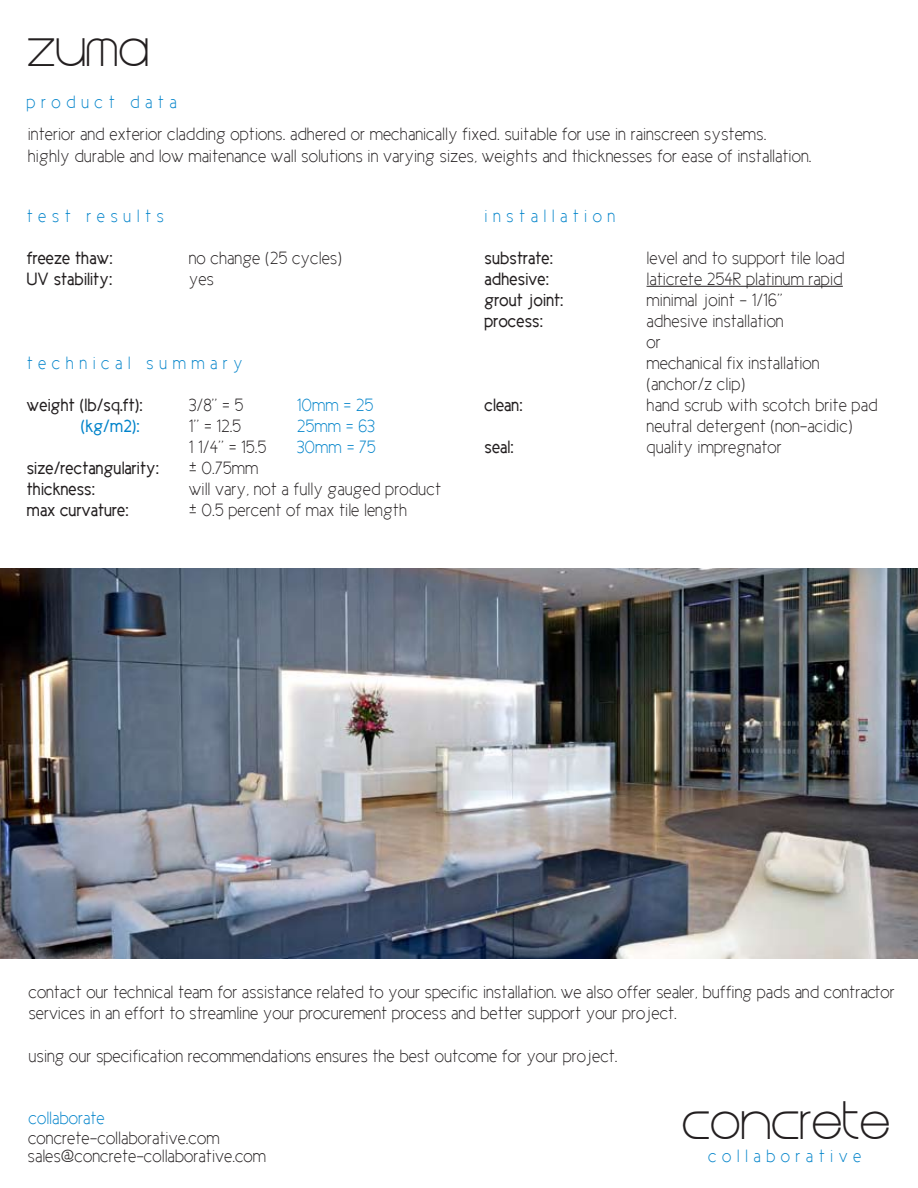
<style>
.page{position:relative;width:918px;height:1188px;background:#fff}
.page>*{position:absolute;margin:0;border:0;box-sizing:border-box;transform-origin:0 0}
.t1{font:45px "Steiner";color:#231f20}
.t2{font:18px/21px "Cicle Fina";color:#231f20}
.t3{font:18px "Cicle Gordita";color:#231f20}
.t4{font:18px "Cicle Fina";letter-spacing:.3em;color:#0083ca}
.t5{font:18px "Cicle Fina";color:#0083ca}
.t6{font:18px "Cicle Gordita";color:#0083ca}
</style>
<div class="page">
<img style="left:0;top:568px;width:918px;height:391px">
<hr style="left:647px;top:286px;width:196px;height:1px;background:#231f20">
<h1 class="t1" style="left:27px;top:28px;width:123px">zuma</h1>
<p class="t4" style="left:27px;top:93px;width:152px">product data</p>
<p class="t2" style="left:28px;top:123px;width:785px;line-height:21.6px">interior and exterior cladding options. adhered or mechanically fixed. suitable for use in rainscreen systems. highly durable and low maitenance wall solutions in varying sizes, weights and thicknesses for ease of installation.</p>
<p class="t4" style="left:27px;top:206px;width:139px">test results</p>
<p class="t3" style="left:27px;top:248px;width:87px">freeze thaw:</p>
<p class="t2" style="left:189px;top:247px;width:155px">no change (25 cycles)</p>
<p class="t3" style="left:27px;top:269px;width:87px">UV stability:</p>
<p class="t2" style="left:189px;top:268px;width:27px">yes</p>
<p class="t4" style="left:27px;top:353px;width:218px">technical summary</p>
<p class="t3" style="left:27px;top:395px;width:117px">weight (lb/sq.ft):</p>
<p class="t2" style="left:189px;top:394px;width:56px">3/8’’ = 5</p>
<p class="t4" style="left:297px;top:395px;width:78px">10mm = 25</p>
<p class="t6" style="left:81px;top:416px;width:60px">(kg/m2):</p>
<p class="t2" style="left:189px;top:415px;width:54px">1’’ = 12.5</p>
<p class="t4" style="left:297px;top:416px;width:80px">25mm = 63</p>
<p class="t2" style="left:189px;top:436px;width:79px">1 1/4’’ = 15.5</p>
<p class="t4" style="left:297px;top:437px;width:81px">30mm = 75</p>
<p class="t3" style="left:27px;top:458px;width:134px">size/rectangularity:</p>
<p class="t2" style="left:189px;top:457px;width:71px">± 0.75mm</p>
<p class="t3" style="left:27px;top:479px;width:70px">thickness:</p>
<p class="t2" style="left:189px;top:478px;width:254px">will vary, not a fully gauged product</p>
<p class="t3" style="left:27px;top:500px;width:103px">max curvature:</p>
<p class="t2" style="left:189px;top:499px;width:220px">± 0.5 percent of max tile length</p>
<p class="t4" style="left:485px;top:206px;width:132px">installation</p>
<p class="t3" style="left:485px;top:248px;width:70px">substrate:</p>
<p class="t2" style="left:647px;top:247px;width:200px">level and to support tile load</p>
<p class="t3" style="left:485px;top:269px;width:66px">adhesive:</p>
<p class="t2" style="left:647px;top:268px;width:198px">laticrete 254R platinum rapid</p>
<p class="t3" style="left:485px;top:290px;width:81px">grout joint:</p>
<p class="t2" style="left:647px;top:289px;width:138px">minimal joint - 1/16’’</p>
<p class="t3" style="left:485px;top:311px;width:60px">process:</p>
<p class="t2" style="left:647px;top:310px;width:175px">adhesive installation<br>or<br>mechanical fix installation (anchor/z clip)</p>
<p class="t3" style="left:485px;top:395px;width:40px">clean:</p>
<p class="t2" style="left:647px;top:394px;width:233px">hand scrub with scotch brite pad neutral detergent (non-acidic)</p>
<p class="t3" style="left:485px;top:437px;width:31px">seal:</p>
<p class="t2" style="left:647px;top:436px;width:137px">quality impregnator</p>
<p class="t2" style="left:28px;top:981px;width:868px;line-height:21.6px">contact our technical team for assistance related to your specific installation. we also offer sealer, buffing pads and contractor services in an effort to streamline your procurement process and better support your project.</p>
<p class="t2" style="left:29px;top:1046px;width:591px">using our specification recommendations ensures the best outcome for your project.</p>
<p class="t5" style="left:29px;top:1108px;width:78px">collaborate</p>
<p class="t2" style="left:28px;top:1145px;width:240px">sales@concrete-collaborative.com</p>
<p class="t2" style="left:28px;top:1127px;width:193px">concrete-collaborative.com</p>
<h1 class="t1" style="left:682px;top:1101px;width:210px">concrete</h1>
<p class="t4" style="left:708px;top:1146px;width:155px">collaborative</p>
</div>
